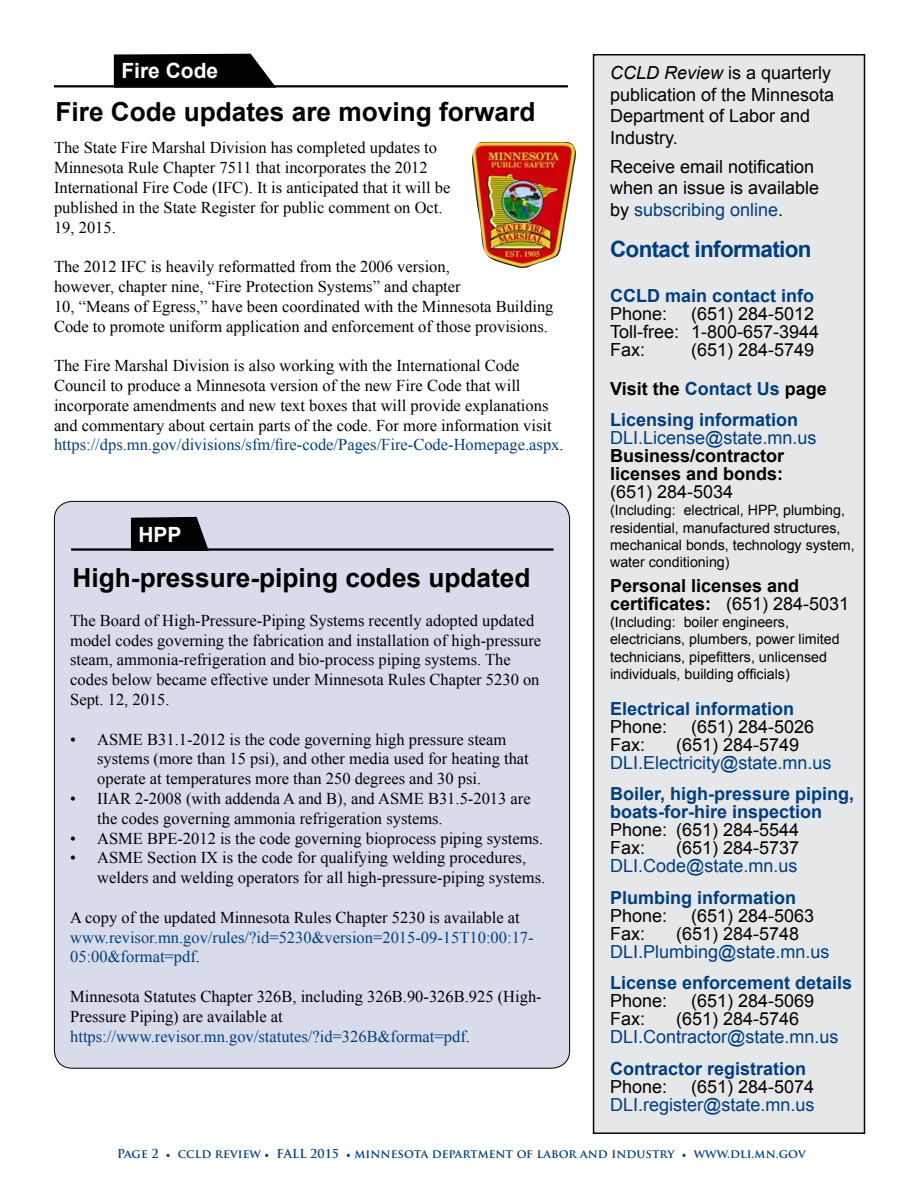
<style>
.page{position:relative;width:918px;height:1188px;background:#fff}
.page>*{position:absolute;margin:0;border:0;box-sizing:border-box;transform-origin:0 0}
.Headline_-_main_-_bl{font:700 26.25px "Arial";color:#000}
.t1{font:700 22.5px "Arial";letter-spacing:-.03em;color:#003e7e}
.t2{font:700 21px "Arial";color:#fff}
.t3{font:18px/21.6px "Arial";color:#000}
.t4{font:700 18px/18px "Arial";color:#003e7e}
.t5{font:18px "Arial";color:#003e7e}
.t6{font:700 18px/18px "Arial";color:#000;text-align:justify}
.Body_paragraph{font:16.5px/19.8px "Times New Roman";color:#000}
.Body_paragraph-2{font:16.5px/19.8px "Times New Roman";color:#003e7e}
.t7{font:14.25px/17.1px "Arial";color:#000}
.t8{font:700 12px "Trajan Pro";color:#003e7e}
.s1{color:#003e7e}
.s2{color:#000}
.s3{font-style:italic}
.s4{font-weight:400}
.s5{font-family:"Minion Pro";font-weight:400}
</style>
<div class="page">
<div style="left:594px;top:55px;width:271px;height:1078px;background:#e6e7e8"></div>
<div style="left:593px;top:54px;width:272px;height:1080px;border:2px solid #000"></div>
<div style="left:54px;top:501px;width:516px;height:567px;background:#d8dcea;border-radius:18px"></div>
<hr style="left:54px;top:85px;width:514px;height:2px;background:#000">
<svg style="left:113px;top:53px;width:165px;height:35px"></svg>
<img style="left:472px;top:142px;width:105px;height:126px">
<hr style="left:71px;top:548px;width:483px;height:3px;background:#000">
<svg style="left:130px;top:516px;width:80px;height:35px"></svg>
<p class="t2" style="left:121px;top:57px;width:98px">Fire Code</p>
<h2 class="Headline_-_main_-_bl" style="left:56px;top:94px;width:481px">Fire Code updates are moving forward</h2>
<p class="Body_paragraph" style="left:54px;top:138px;width:398px">The State Fire Marshal Division has completed updates to Minnesota Rule Chapter 7511 that incorporates the 2012<br>International Fire Code (IFC). It is anticipated that it will be published in the State Register for public comment on Oct.<br>19, 2015.</p>
<p class="Body_paragraph" style="left:54px;top:256px;width:501px">The 2012 IFC is heavily reformatted from the 2006 version,<br>however, chapter nine, “Fire Protection Systems” and chapter<br>10, “Means of Egress,” have been coordinated with the Minnesota Building Code to promote uniform application and enforcement of those provisions.</p>
<p class="Body_paragraph" style="left:54px;top:355px;width:511px">The Fire Marshal Division is also working with the International Code Council to produce a Minnesota version of the new Fire Code that will incorporate amendments and new text boxes that will provide explanations and commentary about certain parts of the code. For more information visit <span class="s1">https://dps.mn.gov/divisions/sfm/fire-code/Pages/Fire-Code-Homepage.aspx</span>.</p>
<p class="t2" style="left:138px;top:520px;width:45px">HPP</p>
<h2 class="Headline_-_main_-_bl" style="left:73px;top:561px;width:459px">High-pressure-piping codes updated</h2>
<p class="Body_paragraph" style="left:70px;top:610px;width:473px">The Board of High-Pressure-Piping Systems recently adopted updated model codes governing the fabrication and installation of high-pressure steam, ammonia-refrigeration and bio-process piping systems. The codes below became effective under Minnesota Rules Chapter 5230 on Sept. 12, 2015.</p>
<p class="Body_paragraph" style="left:97px;top:729px;width:433px;text-indent:-27px">• ASME B31.1-2012 is the code governing high pressure steam systems (more than 15 psi), and other media used for heating that operate at temperatures more than 250 degrees and 30 psi.</p>
<p class="Body_paragraph" style="left:97px;top:788px;width:435px;text-indent:-27px">• IIAR 2-2008 (with addenda A and B), and ASME B31.5-2013 are the codes governing ammonia refrigeration systems.</p>
<p class="Body_paragraph" style="left:70px;top:828px;width:474px">• ASME BPE-2012 is the code governing bioprocess piping systems.</p>
<p class="Body_paragraph" style="left:97px;top:848px;width:450px;text-indent:-27px">• ASME Section IX is the code for qualifying welding procedures, welders and welding operators for all high-pressure-piping systems.</p>
<p class="Body_paragraph-2" style="left:70px;top:907px;width:465px"><span class="s2">A copy of the updated Minnesota Rules Chapter 5230 is available at </span>www.revisor.mn.gov/rules/?id=5230&amp;version=2015-09-15T10:00:17-<br>05:00&amp;format=pdf<span class="s2">.</span></p>
<p class="Body_paragraph" style="left:70px;top:986px;width:473px">Minnesota Statutes Chapter 326B, including 326B.90-326B.925 (High-<br>Pressure Piping) are available at <span class="s1">https://www.revisor.mn.gov/statutes/?id=326B&amp;format=pdf</span>.</p>
<p class="t3" style="left:610px;top:62px;width:226px"><span class="s3">CCLD Review</span> is a quarterly publication of the Minnesota<br>Department of Labor and<br>Industry.</p>
<p class="t3" style="left:610px;top:156px;width:211px">Receive email notification when an issue is available by <span class="s1">subscribing online</span>.</p>
<p class="t1" style="left:610px;top:234px;width:203px">Contact information</p>
<p class="t4" style="left:610px;top:287px;width:206px">CCLD main contact info</p>
<p class="t3" style="left:610px;top:303px;width:59px">Phone:</p>
<p class="t3" style="left:691px;top:303px;width:125px">(651) 284-5012</p>
<p class="t3" style="left:610px;top:321px;width:211px">Toll-free: 1-800-657-3944</p>
<p class="t3" style="left:610px;top:339px;width:37px">Fax:</p>
<p class="t3" style="left:691px;top:339px;width:125px">(651) 284-5749</p>
<p class="t6" style="left:610px;top:380px;width:218px">Visit the <span class="s1">Contact Us</span> page</p>
<p class="t4" style="left:610px;top:412px;width:190px">Licensing information</p>
<p class="t5" style="left:610px;top:426px;width:208px">DLI.License@state.mn.us</p>
<p class="t6" style="left:610px;top:448px;width:176px">Business/contractor licenses and bonds: <span class="s4">(651) 284-5034</span></p>
<p class="t7" style="left:610px;top:502px;width:246px">(Including: electrical, HPP, plumbing, residential, manufactured structures, mechanical bonds, technology system, water conditioning)</p>
<p class="t6" style="left:610px;top:577px;width:241px">Personal licenses and certificates: <span class="s4">(651) 284-5031</span></p>
<p class="t7" style="left:610px;top:614px;width:231px">(Including: boiler engineers, electricians, plumbers, power limited technicians, pipefitters, unlicensed individuals, building officials)</p>
<p class="t4" style="left:610px;top:700px;width:186px">Electrical information</p>
<p class="t3" style="left:610px;top:716px;width:59px">Phone:</p>
<p class="t3" style="left:691px;top:716px;width:125px">(651) 284-5026</p>
<p class="t3" style="left:610px;top:734px;width:37px">Fax:</p>
<p class="t3" style="left:676px;top:734px;width:125px">(651) 284-5749</p>
<p class="t5" style="left:610px;top:751px;width:223px">DLI.Electricity@state.mn.us</p>
<p class="t4" style="left:610px;top:785px;width:246px">Boiler, high-pressure piping, boats-for-hire inspection</p>
<p class="t3" style="left:610px;top:819px;width:191px">Phone: (651) 284-5544</p>
<p class="t3" style="left:610px;top:837px;width:37px">Fax:</p>
<p class="t3" style="left:676px;top:837px;width:125px">(651) 284-5737</p>
<p class="t5" style="left:610px;top:854px;width:189px">DLI.Code@state.mn.us</p>
<p class="t4" style="left:610px;top:889px;width:188px">Plumbing information</p>
<p class="t3" style="left:610px;top:905px;width:59px">Phone:</p>
<p class="t3" style="left:691px;top:905px;width:125px">(651) 284-5063</p>
<p class="t3" style="left:610px;top:923px;width:37px">Fax:</p>
<p class="t3" style="left:676px;top:923px;width:125px">(651) 284-5748</p>
<p class="t5" style="left:610px;top:940px;width:221px">DLI.Plumbing@state.mn.us</p>
<p class="t4" style="left:610px;top:974px;width:244px">License enforcement details</p>
<p class="t3" style="left:610px;top:990px;width:59px">Phone:</p>
<p class="t3" style="left:691px;top:990px;width:125px">(651) 284-5069</p>
<p class="t3" style="left:610px;top:1008px;width:37px">Fax:</p>
<p class="t3" style="left:676px;top:1008px;width:125px">(651) 284-5746</p>
<p class="t5" style="left:610px;top:1025px;width:230px">DLI.Contractor@state.mn.us</p>
<p class="t4" style="left:610px;top:1060px;width:198px">Contractor registration</p>
<p class="t3" style="left:610px;top:1076px;width:59px">Phone:</p>
<p class="t3" style="left:691px;top:1076px;width:125px">(651) 284-5074</p>
<p class="t5" style="left:610px;top:1093px;width:206px">DLI.register@state.mn.us</p>
<p class="t8" style="left:117px;top:1146px;width:690px">Page 2 <span class="s5">•</span> ccld review <span class="s5">•</span> FALL 2015 <span class="s5">•</span> minnesota department of labor and industry <span class="s5">•</span> www.dli.mn.gov</p>
</div>
